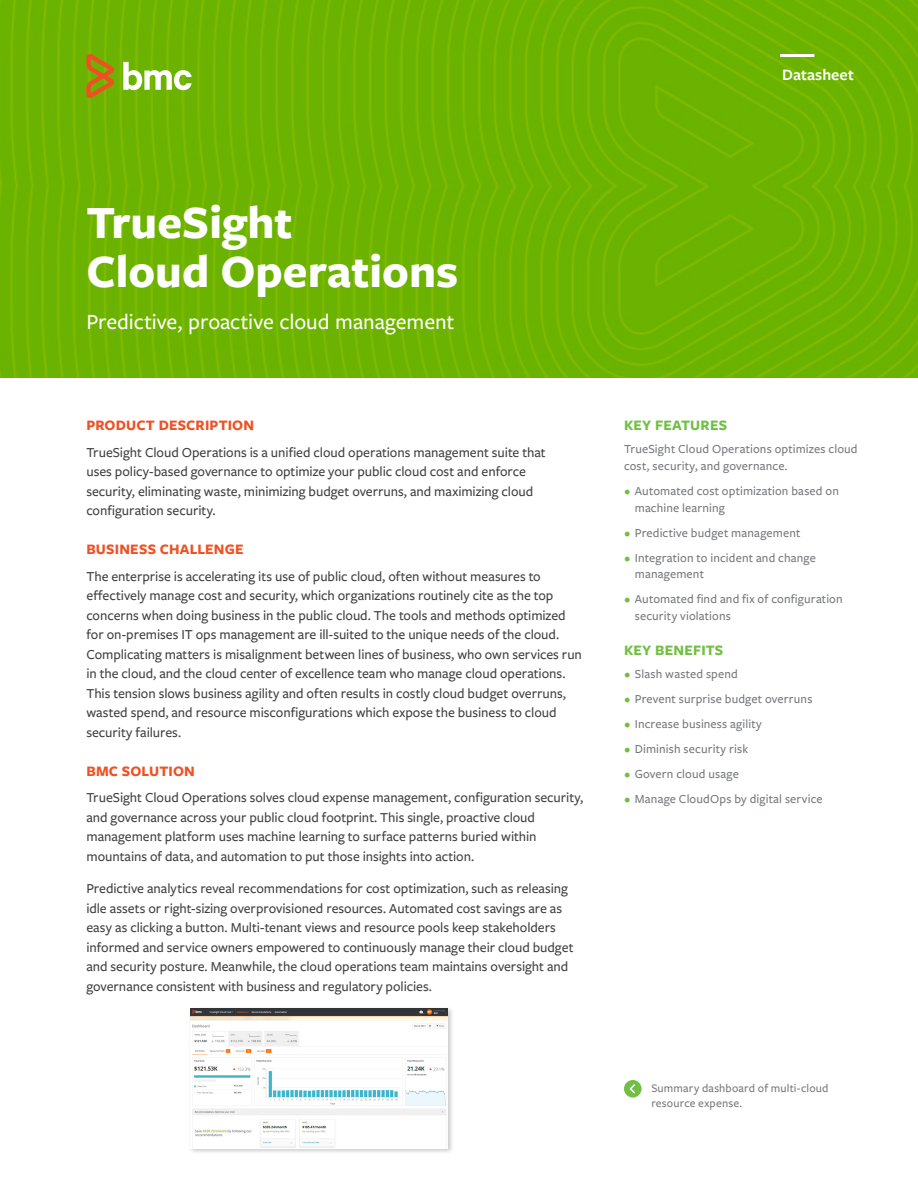
<style>
.page{position:relative;width:918px;height:1188px;background:#fff}
.page>*{position:absolute;margin:0;border:0;box-sizing:border-box;transform-origin:0 0}
.Main_Title{font:700 48px "Freight Sans Pro";color:#fff}
.Subtitle{font:500 22.5px "Freight Sans Pro";letter-spacing:-.005em;color:#fff}
.Subtitle-2{font:600 16.5px "Freight Sans Pro";letter-spacing:.005em;color:#fff}
.Section_Title{font:700 15px "Freight Sans Pro";letter-spacing:.01em;color:#f05022}
.Sidebar_Section_Titl{font:700 15px "Freight Sans Pro";letter-spacing:.015em;color:#71bf44}
.Body_copy{font:500 14.25px/19.5px "Freight Sans Pro";letter-spacing:-.005em;color:#413f41}
.Sidebar_Body{font:500 12.75px/16.5px "Freight Sans Pro";letter-spacing:.01em;color:#75777a}
.t1{font:500 12px/15px "Freight Sans Pro";letter-spacing:.015em;color:#75777a}
.s1{font-weight:700;color:#71bf44}
</style>
<div class="page">
<img style="left:0;top:0;width:918px;height:378px">
<svg style="left:86px;top:54px;width:28px;height:44px"></svg>
<svg style="left:123px;top:62px;width:69px;height:28px"></svg>
<hr style="left:780px;top:54px;width:34px;height:3px;background:#fff">
<div style="left:624px;top:1080px;width:18px;height:18px;background:#71bf44;border-radius:50%"></div>
<svg style="left:629px;top:1084px;width:6px;height:10px"></svg>
<div style="left:188px;top:1006px;width:266px;height:149px;background:#231f20;opacity:.25"></div>
<img style="left:190px;top:1008px;width:258px;height:140px">
<p class="Subtitle-2" style="left:782px;top:63px;width:73px">Datasheet</p>
<p class="Main_Title" style="left:86px;top:189px;width:208px">TrueSight</p>
<p class="Main_Title" style="left:86px;top:238px;width:373px">Cloud Operations</p>
<p class="Subtitle" style="left:86px;top:306px;width:369px">Predictive, proactive cloud management</p>
<p class="Section_Title" style="left:86px;top:415px;width:169px">PRODUCT DESCRIPTION</p>
<p class="Body_copy" style="left:86px;top:442px;width:461px">TrueSight Cloud Operations is a unified cloud operations management suite that uses policy-based governance to optimize your public cloud cost and enforce security, eliminating waste, minimizing budget overruns, and maximizing cloud configuration security.</p>
<p class="Section_Title" style="left:86px;top:539px;width:159px">BUSINESS CHALLENGE</p>
<p class="Body_copy" style="left:86px;top:566px;width:497px">The enterprise is accelerating its use of public cloud, often without measures to effectively manage cost and security, which organizations routinely cite as the top concerns when doing business in the public cloud. The tools and methods optimized for on-premises IT ops management are ill-suited to the unique needs of the cloud.<br>Complicating matters is misalignment between lines of business, who own services run in the cloud, and the cloud center of excellence team who manage cloud operations.<br>This tension slows business agility and often results in costly cloud budget overruns, wasted spend, and resource misconfigurations which expose the business to cloud security failures.</p>
<p class="Section_Title" style="left:86px;top:761px;width:110px">BMC SOLUTION</p>
<p class="Body_copy" style="left:86px;top:787px;width:499px">TrueSight Cloud Operations solves cloud expense management, configuration security, and governance across your public cloud footprint. This single, proactive cloud management platform uses machine learning to surface patterns buried within mountains of data, and automation to put those insights into action.</p>
<p class="Body_copy" style="left:86px;top:879px;width:489px">Predictive analytics reveal recommendations for cost optimization, such as releasing idle assets or right-sizing overprovisioned resources. Automated cost savings are as easy as clicking a button. Multi-tenant views and resource pools keep stakeholders informed and service owners empowered to continuously manage their cloud budget and security posture. Meanwhile, the cloud operations team maintains oversight and governance consistent with business and regulatory policies.</p>
<p class="Sidebar_Section_Titl" style="left:624px;top:415px;width:105px">KEY FEATURES</p>
<p class="Sidebar_Body" style="left:624px;top:440px;width:235px">TrueSight Cloud Operations optimizes cloud cost, security, and governance.</p>
<p class="Sidebar_Body" style="left:635px;top:482px;width:206px;text-indent:-11px"><span class="s1">•</span> Automated cost optimization based on machine learning</p>
<p class="Sidebar_Body" style="left:624px;top:524px;width:178px"><span class="s1">•</span> Predictive budget management</p>
<p class="Sidebar_Body" style="left:635px;top:549px;width:183px;text-indent:-11px"><span class="s1">•</span> Integration to incident and change management</p>
<p class="Sidebar_Body" style="left:635px;top:591px;width:209px;text-indent:-11px"><span class="s1">•</span> Automated find and fix of configuration security violations</p>
<p class="Sidebar_Section_Titl" style="left:624px;top:640px;width:101px">KEY BENEFITS</p>
<p class="Sidebar_Body" style="left:624px;top:665px;width:115px"><span class="s1">•</span> Slash wasted spend</p>
<p class="Sidebar_Body" style="left:624px;top:690px;width:190px"><span class="s1">•</span> Prevent surprise budget overruns</p>
<p class="Sidebar_Body" style="left:624px;top:715px;width:139px"><span class="s1">•</span> Increase business agility</p>
<p class="Sidebar_Body" style="left:624px;top:740px;width:126px"><span class="s1">•</span> Diminish security risk</p>
<p class="Sidebar_Body" style="left:624px;top:765px;width:116px"><span class="s1">•</span> Govern cloud usage</p>
<p class="Sidebar_Body" style="left:624px;top:791px;width:200px"><span class="s1">•</span> Manage CloudOps by digital service</p>
<p class="t1" style="left:651px;top:1080px;width:179px">Summary dashboard of multi-cloud resource expense.</p>
</div>
